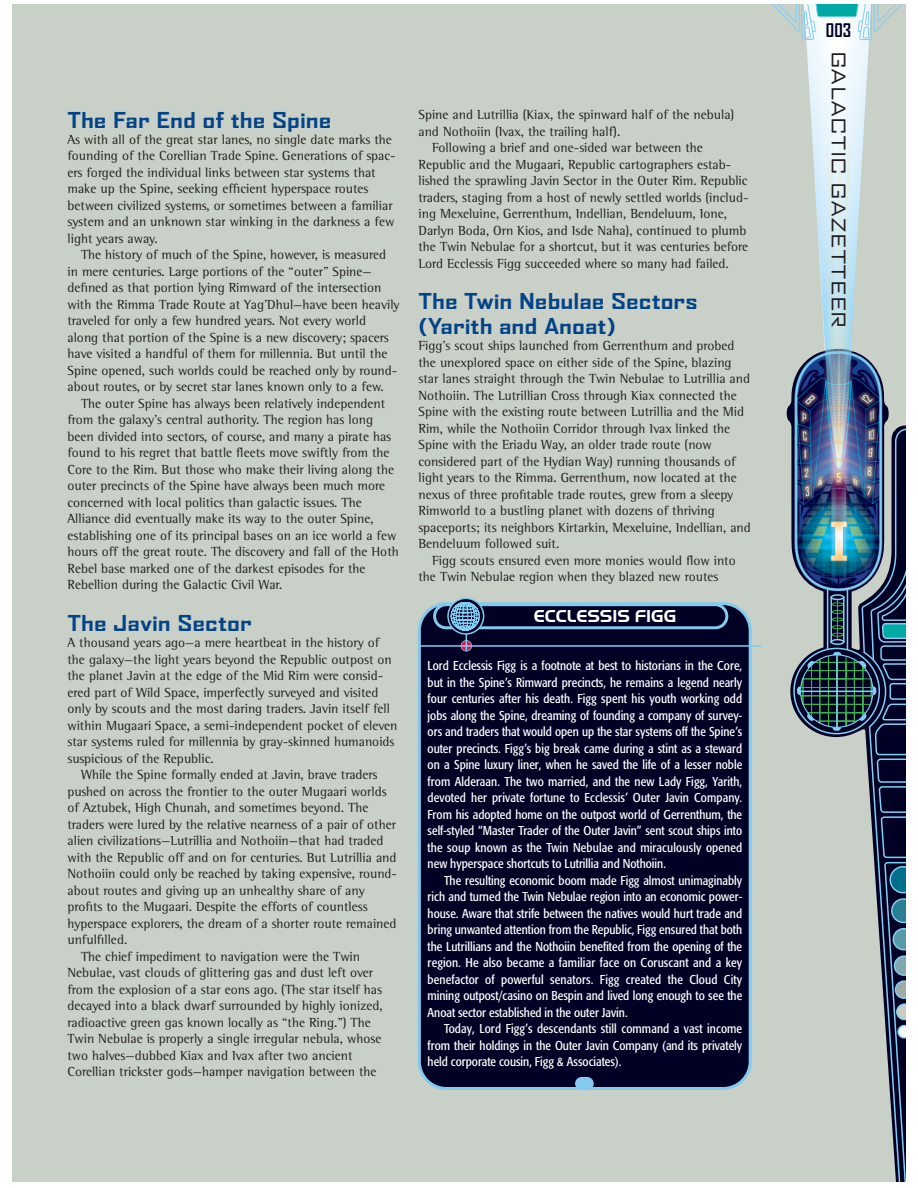
<style>
.page{position:relative;width:918px;height:1188px;background:#fff}
.page>*{position:absolute;margin:0;border:0;box-sizing:border-box;transform-origin:0 0}
.t1{font:700 expanded 21px/24.8px "Agency FB";color:#034387}
.t2{font:expanded 18px "Agency FB";color:#231f1f}
.t3{font:700 18px "Handel Gothic EF";color:#fff}
.t4{font:700 18px "Agency FB";color:#000025}
.t5{font:13.5px/16.5px "Rotis Semi Serif";color:#231f1f}
.t6{font:condensed 12.75px/16.5px "Formata";color:#fff;text-align:justify}
</style>
<div class="page">
<div style="left:12px;top:4px;width:894px;height:1178px;background:#c8d0c7"></div>
<img style="left:787px;top:40px;width:102px;height:517px">
<svg style="left:772px;top:4px;width:130px;height:36px"></svg>
<img style="left:793px;top:428px;width:113px;height:754px">
<div style="left:418px;top:602px;width:334px;height:488px;background:#000025"></div>
<div style="left:461px;top:640px;width:11px;height:12px;border:2px solid #84caef;border-radius:50%"></div>
<hr style="left:420px;top:645px;width:341px;height:2px;background:#84caef">
<svg style="left:433px;top:598px;width:295px;height:53px;background:#2a385a"></svg>
<div style="left:575px;top:1077px;width:19px;height:13px;background:#84caef;border-radius:7px"></div>
<h1 class="t1" style="left:68px;top:109px;width:266px">The Far End of the Spine</h1>
<p class="t5" style="left:68px;top:132px;width:330px">As with all of the great star lanes, no single date marks the founding of the Corellian Trade Spine. Generations of spac&shy;ers forged the individual links between star systems that make up the Spine, seeking efficient hyperspace routes between civilized systems, or sometimes between a familiar system and an unknown star winking in the darkness a few light years away.</p>
<p class="t5" style="left:68px;top:248px;width:334px;text-indent:14px">The history of much of the Spine, however, is measured in mere centuries. Large portions of the “outer” Spine— defined as that portion lying Rimward of the intersection with the Rimma Trade Route at Yag’Dhul—have been heavily traveled for only a few hundred years. Not every world along that portion of the Spine is a new discovery; spacers have visited a handful of them for millennia. But until the Spine opened, such worlds could be reached only by round&shy;about routes, or by secret star lanes known only to a few.</p>
<p class="t5" style="left:68px;top:396px;width:333px;text-indent:14px">The outer Spine has always been relatively independent from the galaxy’s central authority. The region has long been divided into sectors, of course, and many a pirate has found to his regret that battle fleets move swiftly from the Core to the Rim. But those who make their living along the outer precincts of the Spine have always been much more concerned with local politics than galactic issues. The Alliance did eventually make its way to the outer Spine, establishing one of its principal bases on an ice world a few hours off the great route. The discovery and fall of the Hoth Rebel base marked one of the darkest episodes for the Rebellion during the Galactic Civil War.</p>
<h1 class="t1" style="left:68px;top:612px;width:186px">The Javin Sector</h1>
<p class="t5" style="left:68px;top:636px;width:331px">A thousand years ago—a mere heartbeat in the history of the galaxy—the light years beyond the Republic outpost on the planet Javin at the edge of the Mid Rim were consid&shy;ered part of Wild Space, imperfectly surveyed and visited only by scouts and the most daring traders. Javin itself fell within Mugaari Space, a semi-independent pocket of eleven star systems ruled for millennia by gray-skinned humanoids suspicious of the Republic.</p>
<p class="t5" style="left:81px;top:768px;width:298px">While the Spine formally ended at Javin, brave traders</p>
<p class="t5" style="left:68px;top:784px;width:321px">pushed on across the frontier to the outer Mugaari worlds</p>
<p class="t5" style="left:68px;top:801px;width:302px">of Aztubek, High Chunah, and sometimes beyond. The</p>
<p class="t5" style="left:68px;top:817px;width:330px">traders were lured by the relative nearness of a pair of other</p>
<p class="t5" style="left:68px;top:834px;width:317px">alien civilizations—Lutrillia and Nothoiin—that had traded</p>
<p class="t5" style="left:68px;top:850px;width:331px">with the Republic off and on for centuries. But Lutrillia and</p>
<p class="t5" style="left:68px;top:867px;width:331px">Nothoiin could only be reached by taking expensive, round-</p>
<p class="t5" style="left:68px;top:883px;width:299px">about routes and giving up an unhealthy share of any</p>
<p class="t5" style="left:68px;top:900px;width:302px">profits to the Mugaari. Despite the efforts of countless</p>
<p class="t5" style="left:68px;top:916px;width:331px">hyperspace explorers, the dream of a shorter route remained</p>
<p class="t5" style="left:68px;top:933px;width:61px">unfulfilled.</p>
<p class="t5" style="left:81px;top:949px;width:281px">The chief impediment to navigation were the Twin</p>
<p class="t5" style="left:68px;top:966px;width:307px">Nebulae, vast clouds of glittering gas and dust left over</p>
<p class="t5" style="left:68px;top:982px;width:316px">from the explosion of a star eons ago. (The star itself has</p>
<p class="t5" style="left:68px;top:999px;width:317px">decayed into a black dwarf surrounded by highly ionized,</p>
<p class="t5" style="left:68px;top:1015px;width:305px">radioactive green gas known locally as “the Ring.”) The</p>
<p class="t5" style="left:68px;top:1032px;width:315px">Twin Nebulae is properly a single irregular nebula, whose</p>
<p class="t5" style="left:68px;top:1048px;width:287px">two halves—dubbed Kiax and Ivax after two ancient</p>
<p class="t5" style="left:68px;top:1065px;width:311px">Corellian trickster gods—hamper navigation between the</p>
<p class="t5" style="left:418px;top:108px;width:317px">Spine and Lutrillia (Kiax, the spinward half of the nebula)</p>
<p class="t5" style="left:418px;top:124px;width:203px">and Nothoiin (Ivax, the trailing half).</p>
<p class="t5" style="left:432px;top:141px;width:272px">Following a brief and one-sided war between the</p>
<p class="t5" style="left:418px;top:157px;width:314px">Republic and the Mugaari, Republic cartographers estab-</p>
<p class="t5" style="left:418px;top:174px;width:331px">lished the sprawling Javin Sector in the Outer Rim. Republic</p>
<p class="t5" style="left:418px;top:190px;width:332px">traders, staging from a host of newly settled worlds (includ-</p>
<p class="t5" style="left:418px;top:207px;width:310px">ing Mexeluine, Gerrenthum, Indellian, Bendeluum, Ione,</p>
<p class="t5" style="left:418px;top:223px;width:329px">Darlyn Boda, Orn Kios, and Isde Naha), continued to plumb</p>
<p class="t5" style="left:418px;top:240px;width:331px">the Twin Nebulae for a shortcut, but it was centuries before</p>
<p class="t5" style="left:418px;top:256px;width:312px">Lord Ecclessis Figg succeeded where so many had failed.</p>
<h1 class="t1" style="left:418px;top:290px;width:281px">The Twin Nebulae Sectors (Yarith and Anoat)</h1>
<p class="t5" style="left:418px;top:339px;width:334px">Figg’s scout ships launched from Gerrenthum and probed the unexplored space on either side of the Spine, blazing star lanes straight through the Twin Nebulae to Lutrillia and Nothoiin. The Lutrillian Cross through Kiax connected the Spine with the existing route between Lutrillia and the Mid Rim, while the Nothoiin Corridor through Ivax linked the Spine with the Eriadu Way, an older trade route (now considered part of the Hydian Way) running thousands of light years to the Rimma. Gerrenthum, now located at the nexus of three profitable trade routes, grew from a sleepy Rimworld to a bustling planet with dozens of thriving spaceports; its neighbors Kirtarkin, Mexeluine, Indellian, and Bendeluum followed suit.</p>
<p class="t5" style="left:418px;top:553px;width:319px;text-indent:14px">Figg scouts ensured even more monies would flow into the Twin Nebulae region when they blazed new routes</p>
<h2 class="t3" style="left:534px;top:609px;width:144px">ECCLESSIS FIGG</h2>
<p class="t6" style="left:428px;top:658px;width:316px">Lord Ecclessis Figg is a footnote at best to historians in the Core, but in the Spine’s Rimward precincts, he remains a legend nearly four centuries after his death. Figg spent his youth working odd jobs along the Spine, dreaming of founding a company of survey&shy;ors and traders that would open up the star systems off the Spine’s outer precincts. Figg’s big break came during a stint as a steward on a Spine luxury liner, when he saved the life of a lesser noble from Alderaan. The two married, and the new Lady Figg, Yarith, devoted her private fortune to Ecclessis’ Outer Javin Company.<br>From his adopted home on the outpost world of Gerrenthum, the self-styled “Master Trader of the Outer Javin” sent scout ships into the soup known as the Twin Nebulae and miraculously opened new hyperspace shortcuts to Lutrillia and Nothoiin.</p>
<p class="t6" style="left:428px;top:873px;width:316px;text-indent:16px">The resulting economic boom made Figg almost unimaginably rich and turned the Twin Nebulae region into an economic power&shy;house. Aware that strife between the natives would hurt trade and bring unwanted attention from the Republic, Figg ensured that both the Lutrillians and the Nothoiin benefited from the opening of the region. He also became a familiar face on Coruscant and a key benefactor of powerful senators. Figg created the Cloud City mining outpost/casino on Bespin and lived long enough to see the Anoat sector established in the outer Javin.</p>
<p class="t6" style="left:428px;top:1021px;width:316px;text-indent:16px">Today, Lord Figg’s descendants still command a vast income from their holdings in the Outer Javin Company (and its privately held corporate cousin, Figg &amp; Associates).</p>
<h2 class="t4" style="left:826px;top:24px;width:27px">003</h2>
<h2 class="t2" style="left:845px;top:51px;width:279px;rotate:90deg">GALACTIC GAZETTEER</h2>
</div>
